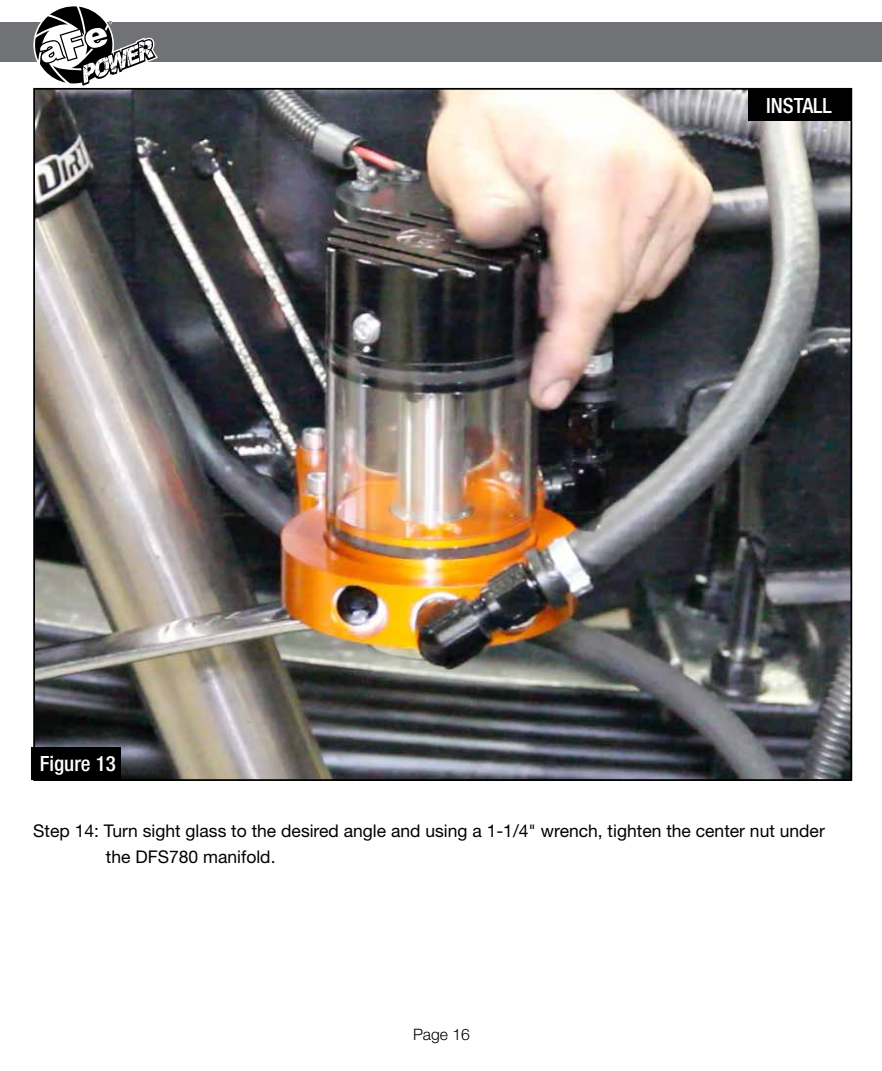
<style>
.page{position:relative;width:882px;height:1071px;background:#fff}
.page>*{position:absolute;margin:0;border:0;box-sizing:border-box;transform-origin:0 0}
.t1{font:500 condensed 21px "Helvetica Neue";color:#fff}
.t2{font:17.5px/26.2px "Helvetica Neue";color:#000}
.t3{font:300 15.75px "Helvetica Neue";color:#000}
</style>
<div class="page">
<div style="left:0;top:23px;width:882px;height:39px;background:#717275"></div>
<svg style="left:34px;top:6px;width:124px;height:82px"></svg>
<img style="left:36px;top:91px;width:813px;height:687px">
<div style="left:32px;top:747px;width:89px;height:33px;background:#000"></div>
<div style="left:748px;top:88px;width:102px;height:33px;background:#000"></div>
<p class="t1" style="left:40px;top:751px;width:77px">Figure 13</p>
<p class="t1" style="left:766px;top:93px;width:67px">INSTALL</p>
<p class="t2" style="left:106px;top:817px;width:720px;text-indent:-73px">Step 14: Turn sight glass to the desired angle and using a 1-1/4" wrench, tighten the center nut under the DFS780 manifold.</p>
<p class="t3" style="left:413px;top:1024px;width:58px">Page 16</p>
</div>
